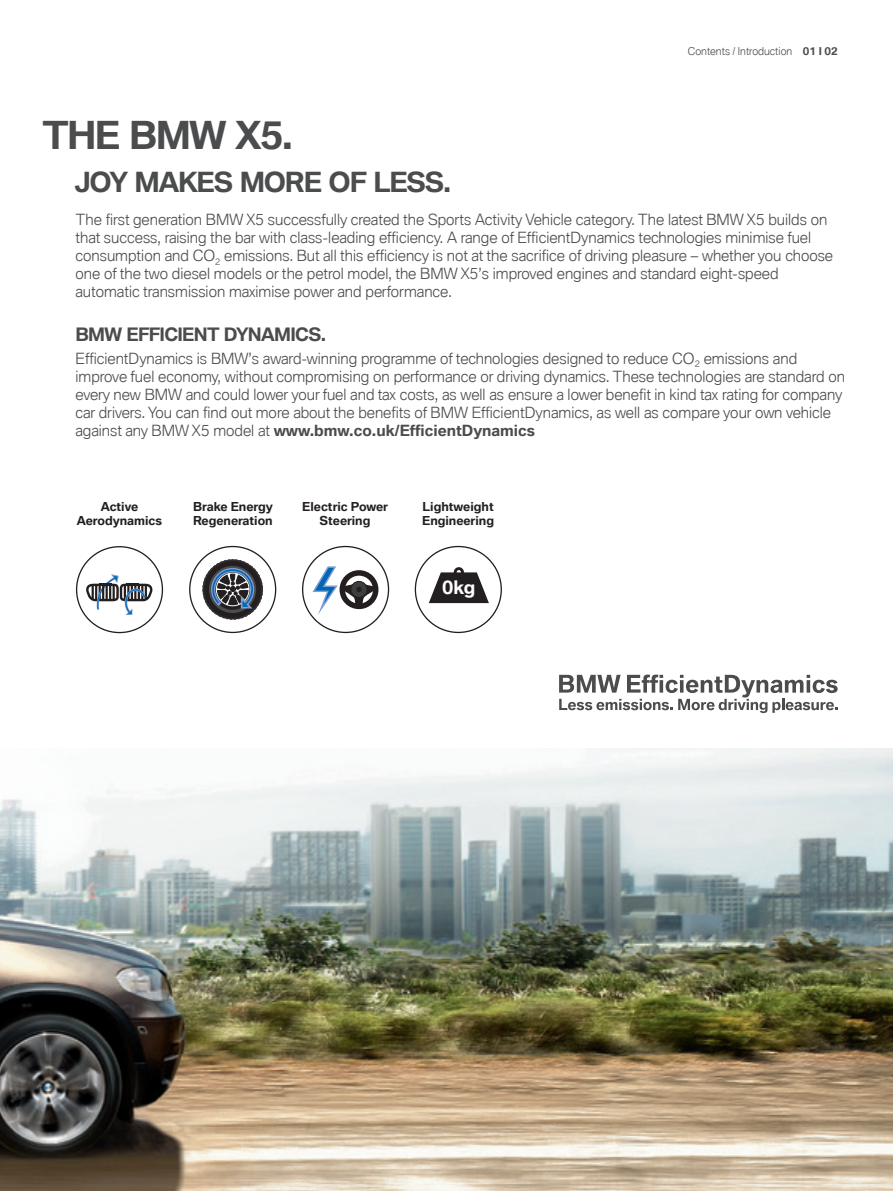
<style>
.page{position:relative;width:893px;height:1191px;background:#fff}
.page>*{position:absolute;margin:0;border:0;box-sizing:border-box;transform-origin:0 0}
.t1{font:700 37.5px "BMW Type Global Pro";letter-spacing:-.045em;color:#4b4c4d}
.t2{font:700 27px "BMW Type Global Pro";letter-spacing:-.045em;color:#4b4c4d}
.t3{font:700 18px "BMW Type Global Pro";letter-spacing:-.04em;color:#4b4c4d}
.t4{font:300 18px "BMW Type";color:#fff}
.t5{font:300 15px/18px "BMW Type Global Pro";color:#4b4c4d}
.t6{font:700 12px/14.4px "BMW Type Global Pro";color:#231f20}
.t7{font:300 10.5px "BMW Type Global Pro";color:#4b4c4d}
.s1{font-weight:700}
</style>
<div class="page">
<img style="left:0;top:749px;width:893px;height:442px">
<svg style="left:559px;top:674px;width:279px;height:39px"></svg>
<svg style="left:189px;top:546px;width:87px;height:87px"></svg>
<svg style="left:302px;top:546px;width:87px;height:87px"></svg>
<svg style="left:415px;top:546px;width:87px;height:87px"></svg>
<div style="left:454px;top:567px;width:10px;height:10px;border:3px solid #231f20;border-radius:50%"></div>
<svg style="left:76px;top:546px;width:87px;height:87px"></svg>
<h1 class="t1" style="left:43px;top:115px;width:252px">THE BMW X5.</h1>
<h2 class="t2" style="left:74px;top:167px;width:19px">JOY</h2>
<h2 class="t2" style="left:135px;top:167px;width:318px">MAKES MORE OF LESS .</h2>
<p class="t7" style="left:688px;top:44px;width:151px">Contents / Introduction <span class="s1">01 I 02</span></p>
<p class="t5" style="left:75px;top:212px;width:759px">The first generation BMW X5 successfully created the Sports Activity Vehicle category. The latest BMW X5 builds on that success, raising the bar with class-leading efficiency. A range of EfficientDynamics technologies minimise fuel consumption and CO<sub>2</sub> emissions. But all this efficiency is not at the sacrifice of driving pleasure – whether you choose one of the two diesel models or the petrol model, the BMW X5’s improved engines and standard eight-speed automatic transmission maximise power and performance.</p>
<p class="t3" style="left:75px;top:325px;width:73px">BMW EFFICI</p>
<p class="t3" style="left:182px;top:325px;width:68px">ENT DYNA</p>
<p class="t3" style="left:274px;top:325px;width:54px">MICS.</p>
<p class="t5" style="left:75px;top:350px;width:771px">EfficientDynamics is BMW’s award-winning programme of technologies designed to reduce CO<sub>2</sub> emissions and improve fuel economy, without compromising on performance or driving dynamics. These technologies are standard on every new BMW and could lower your fuel and tax costs, as well as ensure a lower benefit in kind tax rating for company car drivers. You can find out more about the benefits of BMW EfficientDynamics, as well as compare your own vehicle against any BMW X5 model at <span class="s1">www.bmw.co.uk/EfficientDynamics</span></p>
<p class="t6" style="left:77px;top:499px;width:87px;text-align:center">Active<br>Aerodynamics</p>
<p class="t6" style="left:193px;top:499px;width:81px">Brake Energy<br>Regeneration</p>
<p class="t6" style="left:302px;top:499px;width:87px;text-align:center">Electric Power<br>Steering</p>
<p class="t6" style="left:422px;top:499px;width:73px">Lightweight<br>Engineering</p>
<p class="t4" style="left:442px;top:576px;width:35px">0kg</p>
</div>
